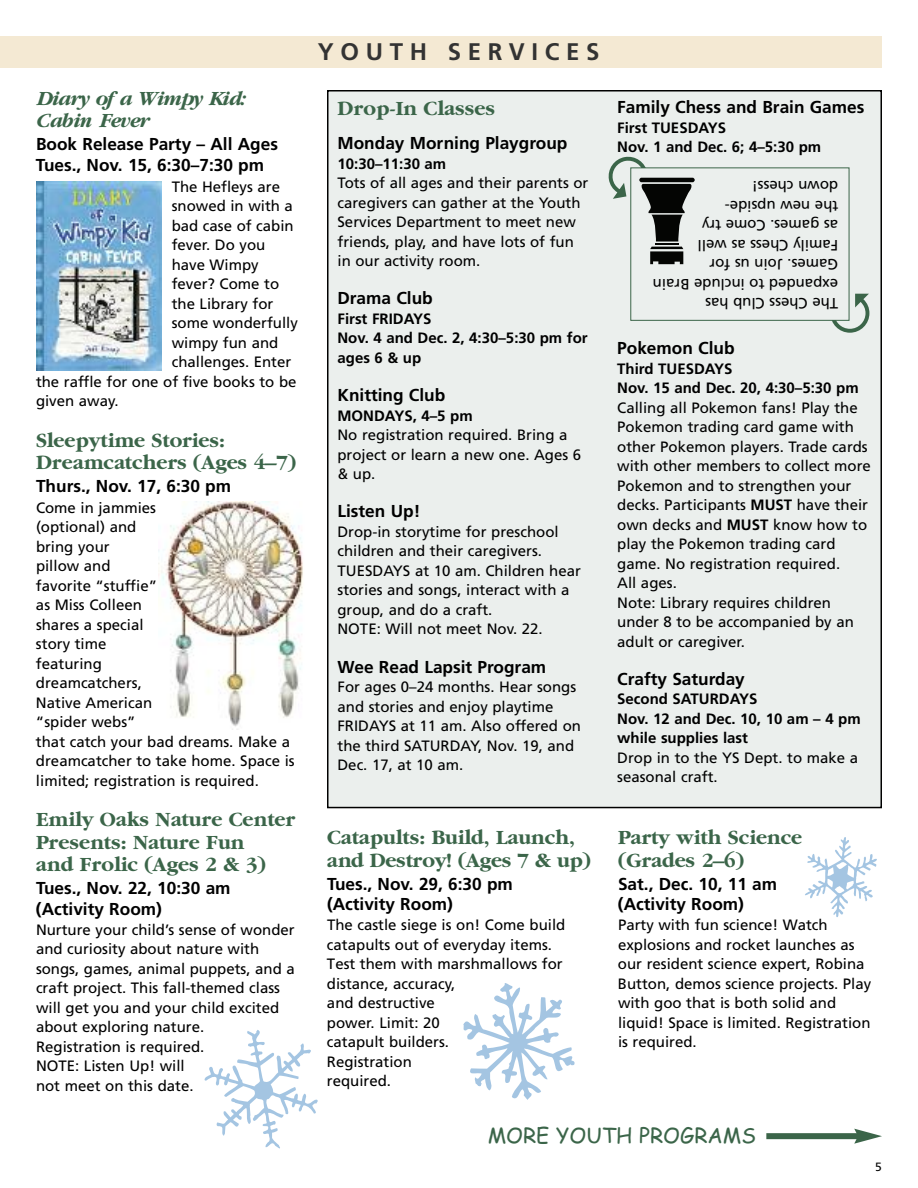
<style>
.page{position:relative;width:918px;height:1188px;background:#fff}
.page>*{position:absolute;margin:0;border:0;box-sizing:border-box;transform-origin:0 0}
.t1{font:700 24px "Frutiger";letter-spacing:.28em;color:#333}
.t2{font:700 21px/22.5px "Garamond";color:#3b6549}
.t3{font:italic 700 21px/22.5px "Garamond";letter-spacing:-.045em;color:#3b6549}
.t4{font:21px "Comic Sans MS";color:#3b6549}
.t5{font:700 17.25px/20.2px "Frutiger";color:#000}
.t6{font:15px/19.5px "Frutiger";color:#000}
.t7{font:700 15px/19.5px "Frutiger";color:#000}
.t8{font:12px "Frutiger";color:#000}
.s1{font-weight:700}
</style>
<div class="page">
<div style="left:0;top:36px;width:882px;height:32px;background:#f4e9d3"></div>
<div style="left:766px;top:1133px;width:94px;height:6px;background:#3b6549"></div>
<svg style="left:854px;top:1129px;width:28px;height:15px"></svg>
<div style="left:328px;top:91px;width:553px;height:717px;background:#ebefed"></div>
<img style="left:36px;top:182px;width:125px;height:188px">
<img style="left:161px;top:501px;width:142px;height:229px">
<svg style="left:463px;top:983px;width:112px;height:117px"></svg>
<div style="left:630px;top:167px;width:219px;height:154px;border:1px solid #3b6549"></div>
<svg style="left:205px;top:1030px;width:113px;height:119px"></svg>
<svg style="left:805px;top:837px;width:72px;height:80px"></svg>
<svg style="left:830px;top:294px;width:20px;height:27px"></svg>
<svg style="left:630px;top:167px;width:63px;height:97px"></svg>
<h2 class="t3" style="left:36px;top:86px;width:211px">Diary of a Wimpy Kid:<br>Cabin Fever</h2>
<p class="t5" style="left:36px;top:135px;width:243px;line-height:21px">Book Release Party – All Ages<br>Tues., Nov. 15, 6:30–7:30 pm</p>
<p class="t6" style="left:172px;top:178px;width:110px">The Hefleys are</p>
<p class="t6" style="left:172px;top:197px;width:123px">snowed in with a</p>
<p class="t6" style="left:172px;top:217px;width:124px">bad case of cabin</p>
<p class="t6" style="left:172px;top:236px;width:95px">fever. Do you</p>
<p class="t6" style="left:172px;top:256px;width:89px">have Wimpy</p>
<p class="t6" style="left:172px;top:275px;width:109px">fever? Come to</p>
<p class="t6" style="left:172px;top:295px;width:103px">the Library for</p>
<p class="t6" style="left:172px;top:314px;width:128px">some wonderfully</p>
<p class="t6" style="left:172px;top:334px;width:108px">wimpy fun and</p>
<p class="t6" style="left:172px;top:353px;width:121px">challenges. Enter</p>
<p class="t6" style="left:36px;top:373px;width:262px">the raffle for one of five books to be</p>
<p class="t6" style="left:36px;top:392px;width:84px">given away.</p>
<h2 class="t2" style="left:36px;top:428px;width:262px">Sleepytime Stories:<br>Dreamcatchers (Ages 4–7)</h2>
<p class="t5" style="left:36px;top:478px;width:197px">Thurs., Nov. 17, 6:30 pm</p>
<p class="t6" style="left:36px;top:499px;width:260px">Come in jammies<br>(optional) and<br>bring your<br>pillow and<br>favorite “stuffie”<br>as Miss Colleen<br>shares a special<br>story time<br>featuring<br>dreamcatchers,<br>Native American<br>“spider webs”<br>that catch your bad dreams. Make a dreamcatcher to take home. Space is limited; registration is required.</p>
<h2 class="t2" style="left:36px;top:808px;width:261px">Emily Oaks Nature Center<br>Presents: Nature Fun<br>and Frolic (Ages 2 &amp; 3)</h2>
<p class="t5" style="left:36px;top:880px;width:196px">Tues., Nov. 22, 10:30 am (Activity Room)</p>
<p class="t6" style="left:36px;top:921px;width:260px">Nurture your child’s sense of wonder and curiosity about nature with songs, games, animal puppets, and a craft project. This fall-themed class will get you and your child excited about exploring nature.<br>Registration is required.<br>NOTE: Listen Up! will<br>not meet on this date.</p>
<h1 class="t1" style="left:318px;top:42px;width:283px">YOUTH SERVICES</h1>
<h2 class="t2" style="left:338px;top:97px;width:159px">Drop-In Classes</h2>
<p class="t5" style="left:338px;top:134px;width:231px">Monday Morning Playgroup</p>
<p class="t7" style="left:338px;top:155px;width:110px">10:30–11:30 am</p>
<p class="t6" style="left:337px;top:174px;width:252px">Tots of all ages and their parents or caregivers can gather at the Youth<br>Services Department to meet new friends, play, and have lots of fun in our activity room.</p>
<p class="t5" style="left:338px;top:290px;width:97px">Drama Club</p>
<p class="t7" style="left:337px;top:310px;width:252px">First FRIDAYS<br>Nov. 4 and Dec. 2, 4:30–5:30 pm for ages 6 &amp; up</p>
<p class="t5" style="left:338px;top:386px;width:109px">Knitting Club</p>
<p class="t7" style="left:338px;top:407px;width:137px">MONDAYS, 4–5 pm</p>
<p class="t6" style="left:337px;top:426px;width:245px">No registration required. Bring a project or learn a new one. Ages 6 &amp; up.</p>
<p class="t5" style="left:338px;top:503px;width:84px">Listen Up!</p>
<p class="t6" style="left:337px;top:523px;width:245px">Drop-in storytime for preschool children and their caregivers.<br>TUESDAYS at 10 am. Children hear stories and songs, interact with a group, and do a craft.<br>NOTE: Will not meet Nov. 22.</p>
<p class="t5" style="left:338px;top:658px;width:210px">Wee Read Lapsit Program</p>
<p class="t6" style="left:337px;top:678px;width:245px">For ages 0–24 months. Hear songs and stories and enjoy playtime<br>FRIDAYS at 11 am. Also offered on the third SATURDAY, Nov. 19, and<br>Dec. 17, at 10 am.</p>
<h2 class="t2" style="left:327px;top:826px;width:266px">Catapults: Build, Launch, and Destroy! (Ages 7 &amp; up)</h2>
<p class="t5" style="left:327px;top:875px;width:187px">Tues., Nov. 29, 6:30 pm (Activity Room)</p>
<p class="t6" style="left:327px;top:917px;width:240px">The castle siege is on! Come build catapults out of everyday items.<br>Test them with marshmallows for distance, accuracy,<br>and destructive<br>power. Limit: 20<br>catapult builders.<br>Registration<br>required.</p>
<p class="t5" style="left:617px;top:99px;width:249px">Family Chess and Brain Games</p>
<p class="t7" style="left:617px;top:119px;width:205px">First TUESDAYS<br>Nov. 1 and Dec. 6; 4–5:30 pm</p>
<p class="t6" style="left:838px;top:312px;width:187px;rotate:-180deg">hT e C h sse C ul b h sa<br>pxe na d de ot ni ul c d e B ni ar<br>G ma oJ. se ni u s of r<br>ma F yl i C h sse sa w l le<br>sa g ma C. se o m e yr t<br>ht e n we u p di s -e<br>d o w n hc !sse</p>
<p class="t5" style="left:617px;top:339px;width:119px">Pokemon Club</p>
<p class="t7" style="left:617px;top:360px;width:243px">Third TUESDAYS<br>Nov. 15 and Dec. 20, 4:30–5:30 pm</p>
<p class="t6" style="left:617px;top:399px;width:255px">Calling all Pokemon fans! Play the<br>Pokemon trading card game with other Pokemon players. Trade cards with other members to collect more<br>Pokemon and to strengthen your decks. Participants <span class="s1">MUST</span> have their own decks and <span class="s1">MUST</span> know how to play the Pokemon trading card game. No registration required.<br>All ages.<br>Note: Library requires children under 8 to be accompanied by an adult or caregiver.</p>
<p class="t5" style="left:617px;top:670px;width:129px">Crafty Saturday</p>
<p class="t7" style="left:617px;top:691px;width:245px">Second SATURDAYS<br>Nov. 12 and Dec. 10, 10 am – 4 pm while supplies last</p>
<p class="t6" style="left:617px;top:749px;width:242px">Drop in to the YS Dept. to make a seasonal craft.</p>
<h2 class="t2" style="left:618px;top:826px;width:186px">Party with Science (Grades 2–6)</h2>
<p class="t5" style="left:618px;top:875px;width:161px">Sat., Dec. 10, 11 am (Activity Room)</p>
<p class="t6" style="left:618px;top:917px;width:255px">Party with fun science! Watch explosions and rocket launches as our resident science expert, Robina<br>Button, demos science projects. Play with goo that is both solid and liquid! Space is limited. Registration is required.</p>
<h2 class="t4" style="left:488px;top:1124px;width:270px">MORE YOUTH PROGRAMS</h2>
<p class="t8" style="left:875px;top:1162px;width:8px">5</p>
</div>
